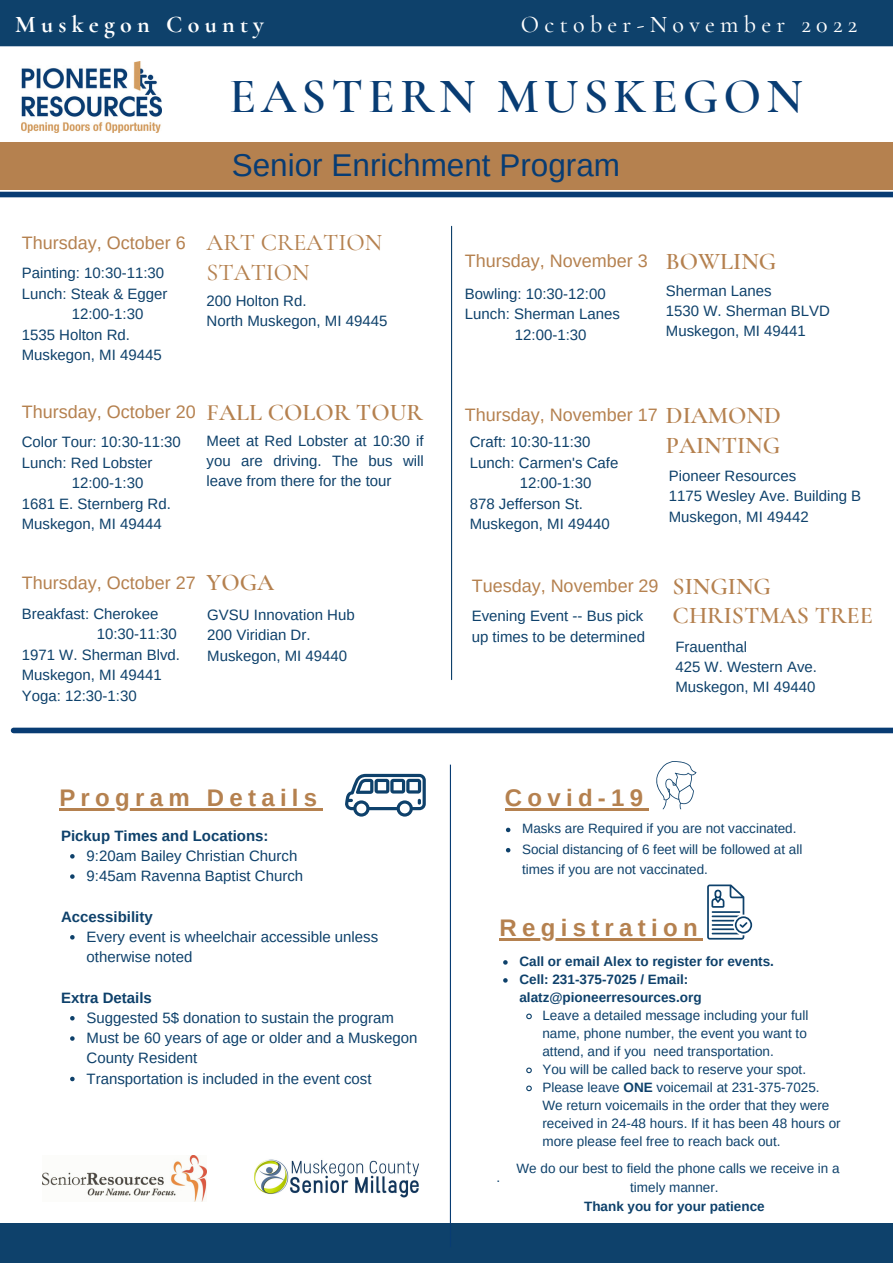
<style>
.page{position:relative;width:893px;height:1264px;background:#fff}
.page>*{position:absolute;margin:0;border:0;box-sizing:border-box;transform-origin:0 0}
.t1{font:600 49.5px "Cormorant Garamond";letter-spacing:.1em;color:#083c73}
.t2{font:31.5px "Arimo";color:#083c73}
.t3{font:700 24px "Arimo";letter-spacing:.22em;color:#b5814f}
.t4{font:600 24px "Cormorant Garamond";color:#b5814f}
.t5{font:500 24px "Cormorant Garamond";letter-spacing:.22em;color:#fff}
.t6{font:500 24px/29.2px "Cormorant Garamond";color:#b5814f}
.t7{font:700 24px "Cormorant Garamond";letter-spacing:.22em;color:#fff}
.t8{font:18px "Arimo";color:#b5814f}
.t9{font:15px/20.2px "Arimo";color:#0e416b}
.t10{font:700 15px "Arimo";color:#0e416b}
.t11{font:13.5px/18px "Arimo";color:#0e416b}
.t12{font:700 13.5px/18px "Arimo";color:#0e416b}
.s1{font-family:"Cormorant Garamond";font-weight:600;font-size:24px}
.s2{font-weight:700}
</style>
<div class="page">
<div style="left:0;top:192px;width:892px;height:5px;background:#083c73"></div>
<hr style="left:451px;top:226px;width:1px;height:453px;background:#0e416b">
<div style="left:0;top:0;width:892px;height:46px;background:#0e416b"></div>
<div style="left:0;top:1223px;width:892px;height:39px;background:#0e416b"></div>
<div style="left:0;top:142px;width:892px;height:47px;background:#b5814f"></div>
<img style="left:22px;top:61px;width:139px;height:72px">
<div style="left:14px;top:727px;width:878px;height:6px;background:#083c73"></div>
<svg style="left:345px;top:773px;width:81px;height:43px"></svg>
<svg style="left:656px;top:761px;width:40px;height:48px"></svg>
<svg style="left:506px;top:827px;width:4px;height:5px"></svg>
<svg style="left:506px;top:848px;width:4px;height:4px"></svg>
<hr style="left:450px;top:764px;width:1px;height:482px;background:#083c73">
<svg style="left:707px;top:884px;width:45px;height:55px"></svg>
<svg style="left:70px;top:854px;width:5px;height:4px"></svg>
<svg style="left:70px;top:874px;width:5px;height:4px"></svg>
<svg style="left:70px;top:935px;width:5px;height:4px"></svg>
<svg style="left:70px;top:1016px;width:5px;height:4px"></svg>
<svg style="left:70px;top:1036px;width:5px;height:4px"></svg>
<svg style="left:70px;top:1076px;width:5px;height:5px"></svg>
<hr style="left:59px;top:808px;width:263px;height:2px;background:#b5814f">
<hr style="left:505px;top:808px;width:143px;height:2px;background:#b5814f">
<svg style="left:503px;top:960px;width:4px;height:4px"></svg>
<svg style="left:503px;top:978px;width:4px;height:4px"></svg>
<svg style="left:526px;top:1013px;width:6px;height:7px"></svg>
<svg style="left:526px;top:1067px;width:6px;height:7px"></svg>
<svg style="left:526px;top:1085px;width:6px;height:6px"></svg>
<hr style="left:499px;top:938px;width:204px;height:2px;background:#b5814f">
<img style="left:254px;top:1159px;width:165px;height:39px">
<img style="left:43px;top:1155px;width:164px;height:46px">
<h3 class="t7" style="left:15px;top:10px;width:250px">Muskegon County</h3>
<h3 class="t5" style="left:521px;top:10px;width:338px">October-November 2022</h3>
<h1 class="t1" style="left:229px;top:66px;width:575px">EASTERN MUSKEGON</h1>
<p class="t8" style="left:22px;top:232px;width:165px">Thursday, October 6</p>
<p class="t9" style="left:22px;top:263px;width:144px">Painting: 10:30-11:30</p>
<p class="t9" style="left:22px;top:283px;width:147px">Lunch: Steak &amp; Egger</p>
<p class="t9" style="left:72px;top:304px;width:73px">12:00-1:30</p>
<p class="t9" style="left:22px;top:324px;width:110px">1535 Holton Rd.</p>
<p class="t9" style="left:22px;top:345px;width:141px">Muskegon, MI 49445</p>
<h2 class="t2" style="left:232px;top:147px;width:390px">Senior Enrichment Program</h2>
<h3 class="t6" style="left:207px;top:228px;width:177px">ART CREATION<br>STATION</h3>
<p class="t9" style="left:207px;top:290px;width:182px">200 Holton Rd.<br>North Muskegon, MI 49445</p>
<p class="t8" style="left:465px;top:251px;width:313px">Thursday, November 3 <span class="s1">BOWLING</span></p>
<p class="t9" style="left:665px;top:280px;width:166px">Sherman Lanes<br>1530 W. Sherman BLVD<br>Muskegon, MI 49441</p>
<p class="t9" style="left:465px;top:283px;width:142px">Bowling: 10:30-12:00</p>
<p class="t9" style="left:465px;top:304px;width:156px">Lunch: Sherman Lanes</p>
<p class="t9" style="left:515px;top:324px;width:73px">12:00-1:30</p>
<p class="t8" style="left:22px;top:401px;width:403px">Thursday, October 20 <span class="s1">FALL COLOR TOUR</span></p>
<p class="t9" style="left:207px;top:430px;width:219px;text-align:justify">Meet at Red Lobster at 10:30 if you are driving. The bus will leave from there for the tour</p>
<p class="t9" style="left:22px;top:432px;width:161px">Color Tour: 10:30-11:30</p>
<p class="t9" style="left:22px;top:452px;width:132px">Lunch: Red Lobster</p>
<p class="t9" style="left:72px;top:473px;width:73px">12:00-1:30</p>
<p class="t9" style="left:22px;top:493px;width:151px">1681 E. Sternberg Rd.</p>
<p class="t9" style="left:22px;top:514px;width:141px">Muskegon, MI 49444</p>
<p class="t8" style="left:22px;top:573px;width:254px">Thursday, October 27 <span class="s1">YOGA</span></p>
<p class="t9" style="left:22px;top:603px;width:138px">Breakfast: Cherokee</p>
<p class="t9" style="left:97px;top:624px;width:81px">10:30-11:30</p>
<p class="t9" style="left:22px;top:644px;width:160px">1971 W. Sherman Blvd.</p>
<p class="t9" style="left:22px;top:665px;width:141px">Muskegon, MI 49441</p>
<p class="t9" style="left:22px;top:685px;width:116px">Yoga: 12:30-1:30</p>
<p class="t9" style="left:207px;top:605px;width:149px">GVSU Innovation Hub<br>200 Viridian Dr.<br>Muskegon, MI 49440</p>
<p class="t8" style="left:465px;top:405px;width:317px">Thursday, November 17 <span class="s1">DIAMOND</span></p>
<h3 class="t4" style="left:665px;top:430px;width:116px">PAINTING</h3>
<p class="t9" style="left:668px;top:466px;width:194px">Pioneer Resources<br>1175 Wesley Ave. Building B<br>Muskegon, MI 49442</p>
<p class="t9" style="left:469px;top:432px;width:122px">Craft: 10:30-11:30</p>
<p class="t9" style="left:469px;top:452px;width:150px">Lunch: Carmen's Cafe</p>
<p class="t9" style="left:519px;top:473px;width:73px">12:00-1:30</p>
<p class="t9" style="left:469px;top:493px;width:115px">878 Jefferson St.</p>
<p class="t9" style="left:469px;top:514px;width:141px">Muskegon, MI 49440</p>
<p class="t8" style="left:471px;top:575px;width:301px">Tuesday, November 29 <span class="s1">SINGING</span></p>
<h3 class="t4" style="left:672px;top:601px;width:202px">CHRISTMAS TREE</h3>
<p class="t9" style="left:675px;top:636px;width:143px">Frauenthal<br>425 W. Western Ave.<br>Muskegon, MI 49440</p>
<p class="t9" style="left:471px;top:605px;width:175px">Evening Event -- Bus pick up times to be determined</p>
<h3 class="t3" style="left:59px;top:784px;width:259px">Program Details</h3>
<h3 class="t3" style="left:505px;top:784px;width:140px">Covid-19</h3>
<p class="t10" style="left:61px;top:827px;width:209px">Pickup Times and Locations:</p>
<p class="t9" style="left:87px;top:845px;width:218px">9:20am Bailey Christian Church<br>9:45am Ravenna Baptist Church</p>
<p class="t10" style="left:61px;top:908px;width:93px">Accessibility</p>
<p class="t9" style="left:87px;top:926px;width:293px">Every event is wheelchair accessible unless otherwise noted</p>
<p class="t10" style="left:61px;top:988px;width:92px">Extra Details</p>
<p class="t9" style="left:87px;top:1007px;width:332px">Suggested 5$ donation to sustain the program Must be 60 years of age or older and a Muskegon County Resident<br>Transportation is included in the event cost</p>
<p class="t11" style="left:522px;top:818px;width:282px;line-height:20.2px">Masks are Required if you are not vaccinated.<br>Social distancing of 6 feet will be followed at all times if you are not vaccinated.</p>
<h3 class="t3" style="left:499px;top:914px;width:199px">Registration</h3>
<p class="t11" style="left:496px;top:1167px;width:5px">.</p>
<p class="t12" style="left:519px;top:952px;width:256px">Call or email Alex to register for events.<br>Cell: 231-375-7025 / Email: alatz@pioneerresources.org</p>
<p class="t11" style="left:542px;top:1006px;width:300px">Leave a detailed message including your full name, phone number, the event you want to attend, and if you need transportation.<br>You will be called back to reserve your spot.<br>Please leave <span class="s2">ONE</span> voicemail at 231-375-7025.<br>We return voicemails in the order that they were received in 24-48 hours. If it has been 48 hours or more please feel free to reach back out.</p>
<p class="t11" style="left:516px;top:1159px;width:324px;line-height:19px;text-align:center">We do our best to field the phone calls we receive in a timely manner.</p>
<p class="t12" style="left:584px;top:1197px;width:182px">Thank you for your patience</p>
</div>
